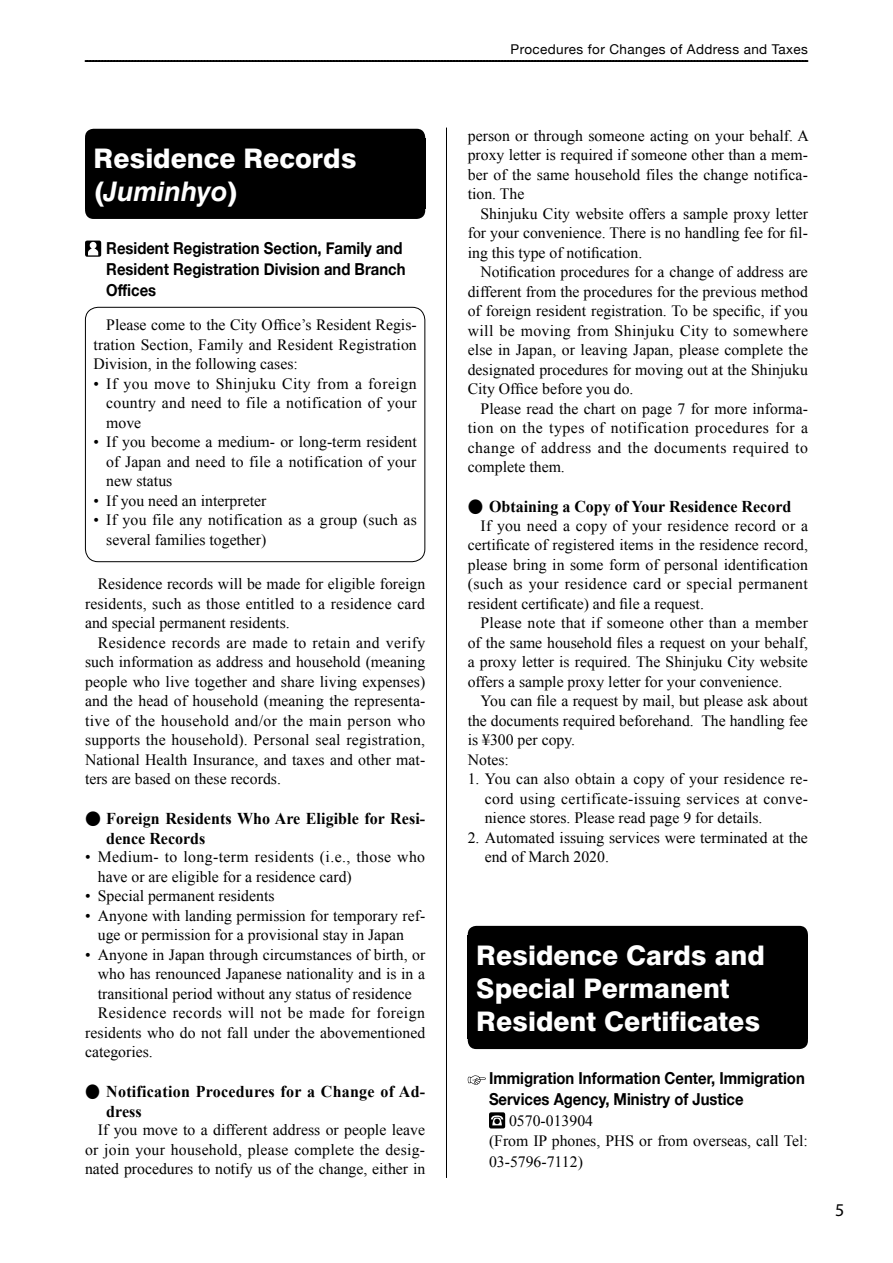
<style>
.page{position:relative;width:893px;height:1263px;background:#fff}
.page>*{position:absolute;margin:0;border:0;box-sizing:border-box;transform-origin:0 0}
.t1{font:800 27px/33px "Swiss 721 BT";color:#fff}
.t2{font:18px "Myriad Pro";color:#000}
.t3{font:700 16.5px/21px "Helvetica Neue";color:#000;scale:.9 1}
.t4{font:700 16.5px/19.5px "Times New Roman";letter-spacing:.005em;color:#000}
.t5{font:15.75px/19.5px "Times New Roman";color:#000;text-align:justify}
.t6{font:15.75px "Times New Roman";letter-spacing:.03em;color:#000}
.t7{font:13.5px "Helvetica Neue";letter-spacing:.03em;color:#000}
.s1{font-weight:700;font-style:italic}
.s2{font-family:"Shin Go Pro";font-weight:300}
</style>
<div class="page">
<hr style="left:446px;top:128px;width:1px;height:1050px;background:#000">
<div style="left:85px;top:129px;width:340px;height:9px;background:#000"></div>
<div style="left:85px;top:138px;width:340px;height:71px;background:#000"></div>
<svg style="left:85px;top:209px;width:340px;height:10px;background:#030303"></svg>
<svg style="left:85px;top:241px;width:16px;height:16px"></svg>
<svg style="left:88px;top:242px;width:10px;height:13px"></svg>
<div style="left:468px;top:926px;width:340px;height:9px;background:#000"></div>
<div style="left:468px;top:935px;width:340px;height:104px;background:#000"></div>
<div style="left:468px;top:1039px;width:340px;height:10px;background:#000"></div>
<svg style="left:468px;top:1075px;width:18px;height:10px"></svg>
<svg style="left:489px;top:1112px;width:16px;height:16px"></svg>
<svg style="left:491px;top:1115px;width:12px;height:10px"></svg>
<div style="left:85px;top:307px;width:340px;height:255px;border:1px solid #000;border-radius:13px"></div>
<svg style="left:85px;top:60px;width:723px;height:2px"></svg>
<h1 class="t1" style="left:94px;top:142px;width:265px">Residence Records (<span class="s1">Juminhyo</span>)</h1>
<p class="t3" style="left:106px;top:238px;width:334px">Resident Registration Section, Family and<br>Resident Registration Division and Branch<br>Offices</p>
<p class="t5" style="left:94px;top:315px;width:325px;text-indent:13px">Please come to the City Office’s Resident Regis&shy;tration Section, Family and Resident Registration Division, in the following cases:</p>
<p class="t5" style="left:106px;top:374px;width:312px;text-indent:-13px">• If you move to Shinjuku City from a foreign country and need to file a notification of your move</p>
<p class="t5" style="left:106px;top:432px;width:312px;text-indent:-13px">• If you become a medium- or long-term resident of Japan and need to file a notification of your new status</p>
<p class="t5" style="left:94px;top:490px;width:174px">• If you need an interpreter</p>
<p class="t5" style="left:106px;top:510px;width:312px;text-indent:-13px">• If you file any notification as a group (such as several families together)</p>
<p class="t5" style="left:85px;top:574px;width:342px;text-indent:13px">Residence records will be made for eligible foreign residents, such as those entitled to a residence card and special permanent residents.</p>
<p class="t5" style="left:85px;top:633px;width:342px;text-indent:13px">Residence records are made to retain and verify such information as address and household (meaning people who live together and share living expenses) and the head of household (meaning the representa&shy;tive of the household and/or the main person who supports the household). Personal seal registration, National Health Insurance, and taxes and other mat&shy;ters are based on these records.</p>
<p class="t4" style="left:106px;top:808px;width:320px;text-indent:-21px"><span class="s2">●</span> Foreign Residents Who Are Eligible for Resi&shy;dence Records</p>
<p class="t5" style="left:98px;top:847px;width:329px;text-indent:-13px">• Medium- to long-term residents (i.e., those who have or are eligible for a residence card)</p>
<p class="t5" style="left:85px;top:886px;width:191px">• Special permanent residents</p>
<p class="t5" style="left:85px;top:906px;width:342px;text-align:center">• Anyone with landing permission for temporary ref&shy;uge or permission for a provisional stay in Japan</p>
<p class="t5" style="left:85px;top:945px;width:342px">• Anyone in Japan through circumstances of birth, or</p>
<p class="t5" style="left:98px;top:964px;width:329px">who has renounced Japanese nationality and is in a</p>
<p class="t5" style="left:98px;top:984px;width:316px">transitional period without any status of residence</p>
<p class="t6" style="left:98px;top:1002px;width:329px">Residence records will not be made for foreign</p>
<p class="t5" style="left:85px;top:1023px;width:342px">residents who do not fall under the abovementioned</p>
<p class="t5" style="left:85px;top:1042px;width:69px">categories.</p>
<p class="t4" style="left:106px;top:1081px;width:320px;text-indent:-21px"><span class="s2">●</span> Notification Procedures for a Change of Ad&shy;dress</p>
<p class="t5" style="left:85px;top:1120px;width:342px;text-indent:13px">If you move to a different address or people leave or join your household, please complete the desig&shy;nated procedures to notify us of the change, either in</p>
<p class="t7" style="left:511px;top:40px;width:299px">Procedures for Changes of Address and Taxes</p>
<p class="t5" style="left:468px;top:125px;width:343px">person or through someone acting on your behalf. A proxy letter is required if someone other than a mem&shy;ber of the same household files the change notifica&shy;tion. The</p>
<p class="t5" style="left:468px;top:203px;width:342px;text-indent:13px">Shinjuku City website offers a sample proxy letter for your convenience. There is no handling fee for fil&shy;ing this type of notification.</p>
<p class="t5" style="left:468px;top:262px;width:342px;text-indent:13px">Notification procedures for a change of address are different from the procedures for the previous method of foreign resident registration. To be specific, if you will be moving from Shinjuku City to somewhere else in Japan, or leaving Japan, please complete the designated procedures for moving out at the Shinjuku City Office before you do.</p>
<p class="t5" style="left:468px;top:398px;width:342px;text-indent:13px">Please read the chart on page 7 for more informa&shy;tion on the types of notification procedures for a change of address and the documents required to complete them.</p>
<p class="t4" style="left:468px;top:496px;width:325px"><span class="s2">●</span> Obtaining a Copy of Your Residence Record</p>
<p class="t5" style="left:468px;top:515px;width:342px;text-indent:13px">If you need a copy of your residence record or a certificate of registered items in the residence record, please bring in some form of personal identification (such as your residence card or special permanent resident certificate) and file a request.</p>
<p class="t5" style="left:468px;top:613px;width:342px;text-indent:13px">Please note that if someone other than a member of the same household files a request on your behalf, a proxy letter is required. The Shinjuku City website offers a sample proxy letter for your convenience.</p>
<p class="t5" style="left:468px;top:691px;width:342px;text-align:left;text-indent:13px">You can file a request by mail, but please ask about the documents required beforehand. The handling fee is ¥300 per copy.<br>Notes:</p>
<p class="t5" style="left:485px;top:769px;width:325px;text-indent:-17px">1. You can also obtain a copy of your residence re&shy;cord using certificate-issuing services at conve&shy;nience stores. Please read page 9 for details.</p>
<p class="t5" style="left:485px;top:827px;width:325px;text-indent:-17px">2. Automated issuing services were terminated at the end of March 2020.</p>
<h1 class="t1" style="left:476px;top:939px;width:290px">Residence Cards and<br>Special Permanent<br>Resident Certificates</h1>
<p class="t3" style="left:489px;top:1068px;width:352px">Immigration Information Center, Immigration<br>Services Agency, Ministry of Justice</p>
<p class="t5" style="left:489px;top:1110px;width:320px;line-height:20.9px;text-align:left;text-indent:20px">0570-013904<br>(From IP phones, PHS or from overseas, call Tel:<br>03-5796-7112)</p>
<p class="t2" style="left:835px;top:1199px;width:11px">5</p>
</div>
